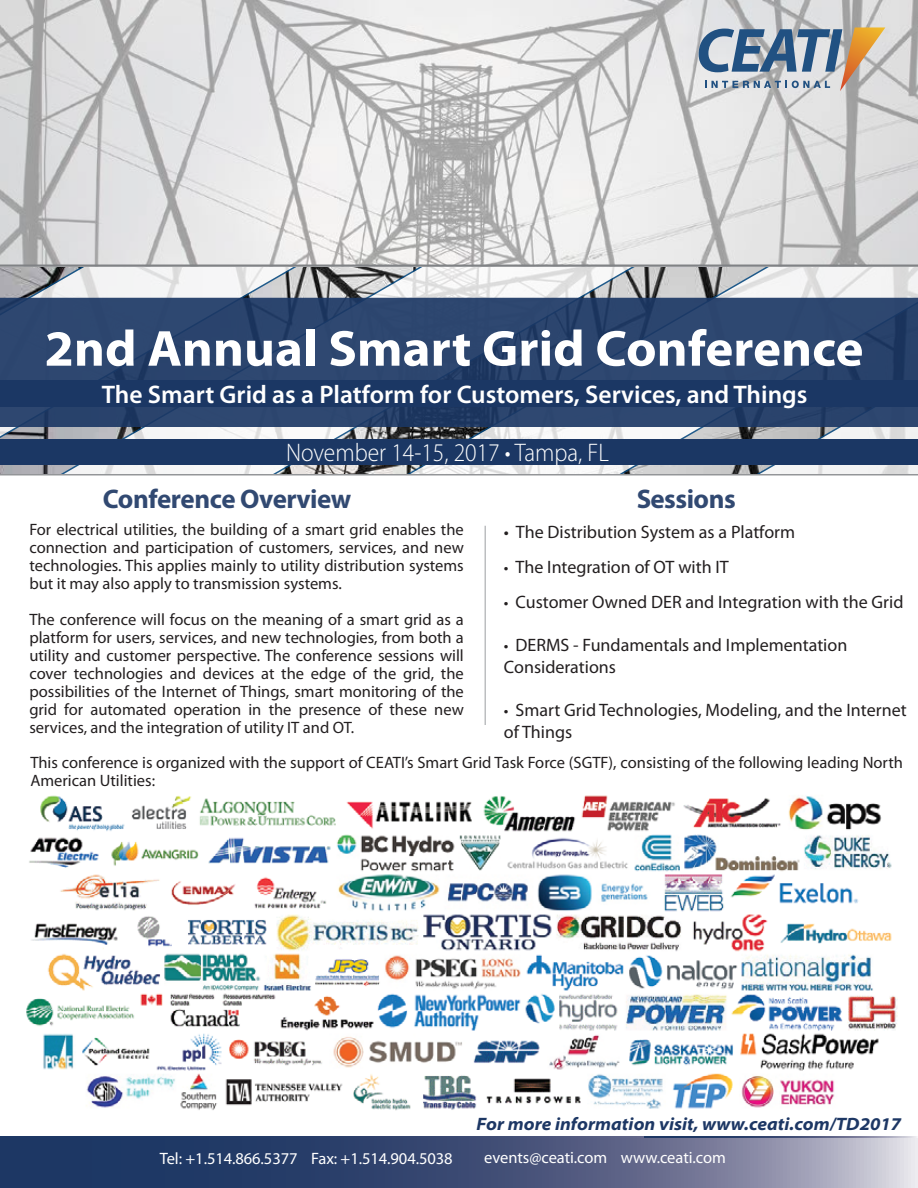
<style>
.page{position:relative;width:918px;height:1188px;background:#fff}
.page>*{position:absolute;margin:0;border:0;box-sizing:border-box;transform-origin:0 0}
.t1{font:700 51px "Myriad Pro";color:#fff;scale:1.04 1}
.t2{font:700 27px "Myriad Pro";letter-spacing:-.02em;color:#1d3764}
.t3{font:600 25.5px "Myriad Pro";color:#fff}
.t4{font:300 25.5px "Myriad Pro";color:#fff;scale:.93 1}
.t5{font:18px/21.6px "Myriad Pro";color:#231f20}
.t6{font:italic 700 semi-expanded 18px "Myriad Pro";color:#1d3764}
.t7{font:16.5px/18px "Myriad Pro";color:#231f20;text-align:justify}
.t8{font:16.5px "Myriad Pro";letter-spacing:-.005em;color:#fff}
.s1{font-size:16.5px}
</style>
<div class="page">
<img style="left:0;top:0;width:918px;height:265px">
<svg style="left:0;top:1136px;width:918px;height:52px;background:#4f5d82"></svg>
<svg style="left:645px;top:1136px;width:273px;height:1px"></svg>
<hr style="left:484px;top:526px;width:2px;height:199px;background:#bcbec0">
<svg style="left:699px;top:27px;width:186px;height:64px;background:#a0a7ae"></svg>
<svg style="left:0;top:267px;width:164px;height:207px"></svg>
<svg style="left:164px;top:267px;width:172px;height:207px"></svg>
<svg style="left:336px;top:267px;width:582px;height:207px"></svg>
<svg style="left:0;top:298px;width:918px;height:129px;background:#2a446d"></svg>
<div style="left:0;top:380px;width:918px;height:27px;background:#1b3764"></div>
<div style="left:0;top:439px;width:918px;height:26px;background:#1b3764"></div>
<img style="left:26px;top:795px;width:872px;height:316px">
<h1 class="t1" style="left:44px;top:315px;width:789px">2nd Annual Smart Grid Conference</h1>
<h3 class="t3" style="left:102px;top:378px;width:707px">The Smart Grid as a Platform for Customers, Services, and Things</h3>
<h3 class="t4" style="left:286px;top:437px;width:349px">November 14-15, 2017 • Tampa, FL</h3>
<h2 class="t2" style="left:102px;top:481px;width:251px">Conference Overview</h2>
<p class="t7" style="left:29px;top:521px;width:436px">For electrical utilities, the building of a smart grid enables the connection and participation of customers, services, and new technologies. This applies mainly to utility distribution systems but it may also apply to transmission systems.</p>
<p class="t7" style="left:29px;top:611px;width:436px">The conference will focus on the meaning of a smart grid as a platform for users, services, and new technologies, from both a utility and customer perspective. The conference sessions will cover technologies and devices at the edge of the grid, the possibilities of the Internet of Things, smart monitoring of the grid for automated operation in the presence of these new services, and the integration of utility IT and OT.</p>
<h2 class="t2" style="left:636px;top:481px;width:101px">Sessions</h2>
<p class="t5" style="left:504px;top:521px;width:293px">• The Distribution System as a Platform</p>
<p class="t5" style="left:504px;top:556px;width:226px"><span class="s1">•</span> The Integration of OT with IT</p>
<p class="t5" style="left:504px;top:591px;width:401px"><span class="s1">•</span> Customer Owned DER and Integration with the Grid</p>
<p class="t5" style="left:504px;top:634px;width:345px"><span class="s1">•</span> DERMS - Fundamentals and Implementation<br>Considerations</p>
<p class="t5" style="left:504px;top:699px;width:404px"><span class="s1">•</span> Smart Grid Technologies, Modeling, and the Internet of Things</p>
<p class="t7" style="left:30px;top:753px;width:874px">This conference is organized with the support of CEATI’s Smart Grid Task Force (SGTF), consisting of the following leading North<br>American Utilities:</p>
<p class="t6" style="left:477px;top:1112px;width:426px">For more information visit, www.ceati.com/TD2017</p>
<p class="t8" style="left:160px;top:1149px;width:294px">Tel: +1.514.866.5377 Fax: +1.514.904.5038</p>
<p class="t8" style="left:484px;top:1147px;width:243px">events@ceati.com www.ceati.com</p>
</div>
